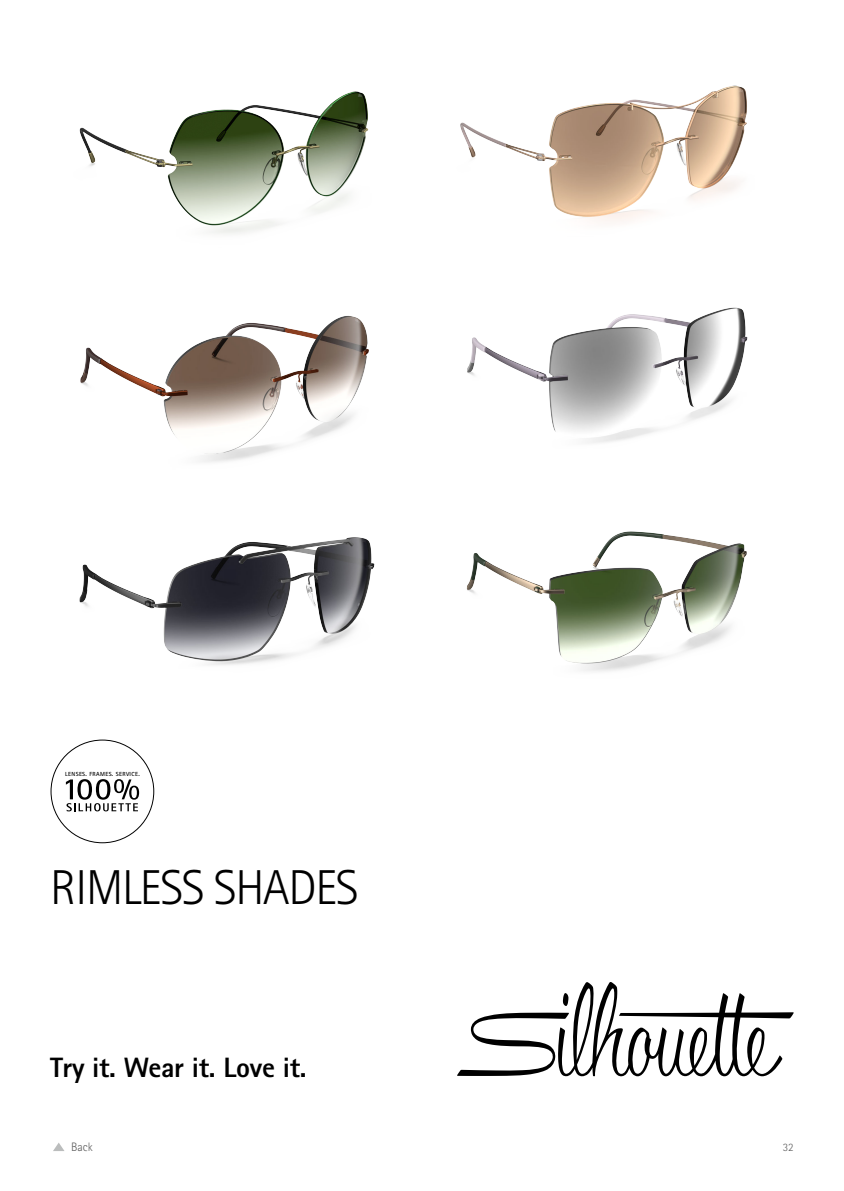
<style>
.page{position:relative;width:844px;height:1191px;background:#fff}
.page>*{position:absolute;margin:0;border:0;box-sizing:border-box;transform-origin:0 0}
.t1{font:300 49px "Rotis Sans Serif Pro";letter-spacing:-.025em;color:#000}
.t2{font:800 28px "Rotis Sans Serif Pro";letter-spacing:-.01em;color:#000}
.t3{font:300 12.25px "Rotis Sans Serif Pro";color:#5d5d5d}
.t4{font:300 11.38px "Rotis Sans Serif Pro";color:#5d5d5d}
.t5{font:700 5.95px "Rotis Sans Serif Pro";letter-spacing:.06em;color:#000}
</style>
<div class="page">
<svg style="left:53px;top:1143px;width:11px;height:8px"></svg>
<svg style="left:50px;top:739px;width:104px;height:104px"></svg>
<img style="left:79px;top:91px;width:290px;height:143px">
<img style="left:460px;top:85px;width:287px;height:138px">
<svg style="left:457px;top:982px;width:336px;height:94px"></svg>
<img style="left:80px;top:315px;width:289px;height:147px">
<img style="left:467px;top:307px;width:281px;height:136px">
<img style="left:79px;top:537px;width:296px;height:128px">
<img style="left:466px;top:531px;width:281px;height:141px">
<p class="t5" style="left:65px;top:770px;width:76px">LENSES. FRAMES. SERVICE.</p>
<h1 class="t1" style="left:50px;top:859px;width:310px">RIMLESS SHADES</h1>
<h2 class="t2" style="left:50px;top:1049px;width:258px">Try it. Wear it. Love it.</h2>
<h3 class="t3" style="left:71px;top:1139px;width:23px">Back</h3>
<h3 class="t4" style="left:782px;top:1140px;width:12px">32</h3>
</div>
